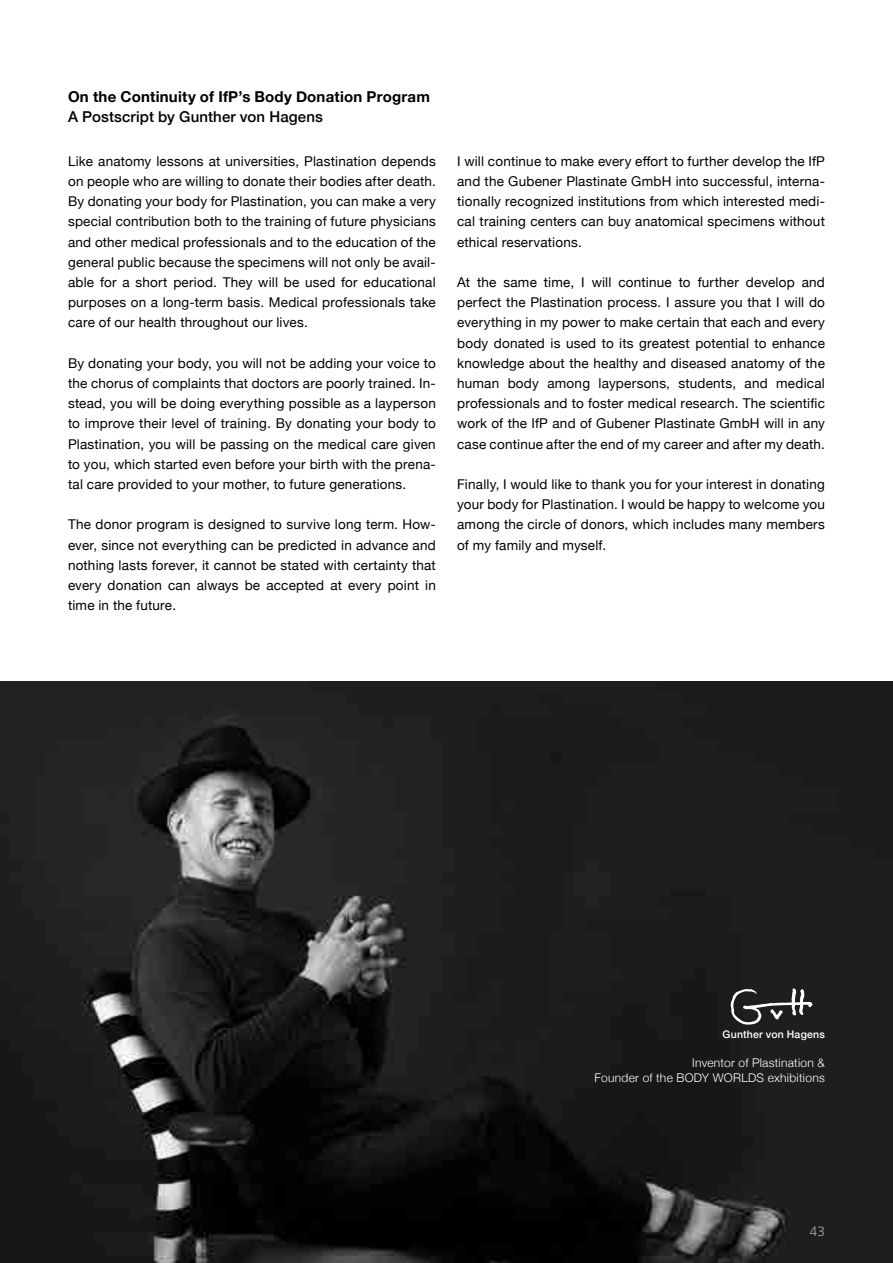
<style>
.page{position:relative;width:893px;height:1263px;background:#fff}
.page>*{position:absolute;margin:0;border:0;box-sizing:border-box;transform-origin:0 0}
.t1{font:700 15px "Helvetica Neue";letter-spacing:.015em;color:#000}
.t2{font:500 15px "Helvetica Neue";letter-spacing:.01em;color:#000}
.t3{font:13.5px/20.2px "Helvetica Neue";letter-spacing:.015em;color:#000;text-align:justify}
.t4{font:300 13.5px "Frutiger";color:#a8a8a7}
.t5{font:300 12px/14.4px "Helvetica Neue";letter-spacing:.025em;color:#fff;text-align:right}
.t6{font:12px "Arial";color:#fff}
.t7{font:500 10.5px "Helvetica Neue";letter-spacing:.02em;color:#fff}
</style>
<div class="page">
<img style="left:0;top:682px;width:893px;height:581px">
<svg style="left:730px;top:988px;width:82px;height:37px;background:#4b4b4b"></svg>
<p class="t1" style="left:68px;top:85px;width:363px">On the Continuity of IfP’s Body Donation Program</p>
<p class="t2" style="left:68px;top:105px;width:256px">A Postscript by Gunther von Hagens</p>
<p class="t3" style="left:68px;top:152px;width:369px">Like anatomy lessons at universities, Plastination depends on people who are willing to donate their bodies after death.<br>By donating your body for Plastination, you can make a very special contribution both to the training of future physicians and other medical professionals and to the education of the general public because the specimens will not only be avail&shy;able for a short period. They will be used for educational purposes on a long-term basis. Medical professionals take care of our health throughout our lives.</p>
<p class="t3" style="left:68px;top:354px;width:369px">By donating your body, you will not be adding your voice to the chorus of complaints that doctors are poorly trained. In&shy;stead, you will be doing everything possible as a layperson to improve their level of training. By donating your body to Plastination, you will be passing on the medical care given to you, which started even before your birth with the prena&shy;tal care provided to your mother, to future generations.</p>
<p class="t3" style="left:68px;top:515px;width:369px">The donor program is designed to survive long term. How&shy;ever, since not everything can be predicted in advance and nothing lasts forever, it cannot be stated with certainty that every donation can always be accepted at every point in time in the future.</p>
<p class="t3" style="left:457px;top:152px;width:369px">I will continue to make every effort to further develop the IfP and the Gubener Plastinate GmbH into successful, interna&shy;tionally recognized institutions from which interested medi&shy;cal training centers can buy anatomical specimens without ethical reservations.</p>
<p class="t3" style="left:457px;top:273px;width:369px">At the same time, I will continue to further develop and perfect the Plastination process. I assure you that I will do everything in my power to make certain that each and every body donated is used to its greatest potential to enhance knowledge about the healthy and diseased anatomy of the human body among laypersons, students, and medical professionals and to foster medical research. The scientific work of the IfP and of Gubener Plastinate GmbH will in any case continue after the end of my career and after my death.</p>
<p class="t3" style="left:457px;top:475px;width:369px">Finally, I would like to thank you for your interest in donating your body for Plastination. I would be happy to welcome you among the circle of donors, which includes many members of my family and myself.</p>
<p class="t7" style="left:722px;top:1026px;width:104px">Gunther von Hagens</p>
<p class="t5" style="left:594px;top:1055px;width:232px">Inventor of Plastination &amp;<br>Founder of the BODY WORLDS exhibitions</p>
<p class="t4" style="left:810px;top:1224px;width:17px">43</p>
<p class="t6" style="left:812px;top:1224px;width:15px">43</p>
</div>
